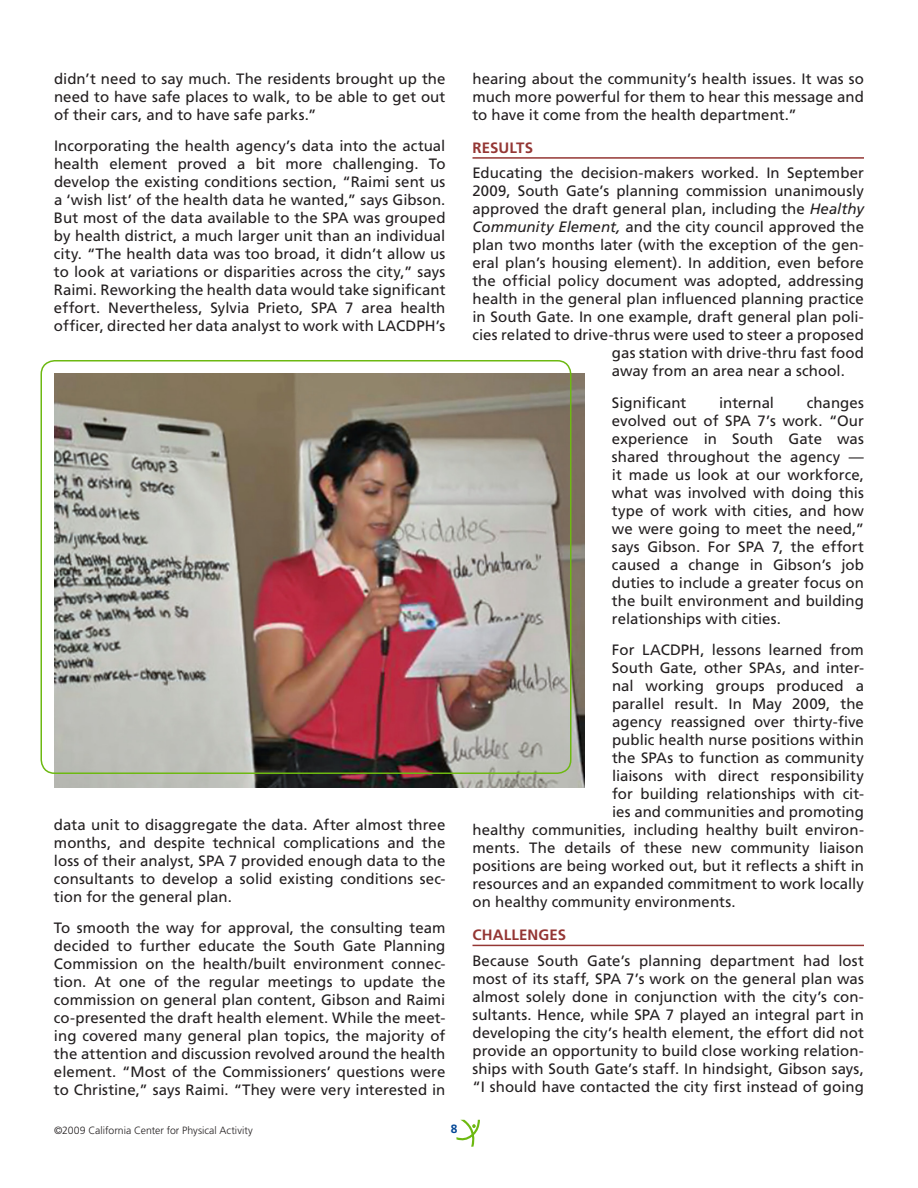
<style>
.page{position:relative;width:918px;height:1188px;background:#fff}
.page>*{position:absolute;margin:0;border:0;box-sizing:border-box;transform-origin:0 0}
.t1{font:15px/18px "Frutiger";color:#231f20;text-align:justify}
.t2{font:700 15px "Frutiger";letter-spacing:.01em;color:#943634}
.t3{font:700 12px "Frutiger";color:#044796}
.t4{font:300 10.5px "Frutiger";color:#231f20}
.s1{font-style:italic}
</style>
<div class="page">
<svg style="left:456px;top:1120px;width:24px;height:27px"></svg>
<hr style="left:472px;top:157px;width:392px;height:2px;background:#943634">
<hr style="left:472px;top:945px;width:392px;height:1px;background:#943634">
<img style="left:54px;top:374px;width:531px;height:414px">
<div style="left:40px;top:360px;width:532px;height:414px;border:2px solid #6db911;border-radius:14px"></div>
<p class="t1" style="left:54px;top:69px;width:393px">didn’t need to say much. The residents brought up the need to have safe places to walk, to be able to get out of their cars, and to have safe parks.”</p>
<p class="t1" style="left:54px;top:137px;width:393px">I ncorporating the health agency’s data into the actual health element proved a bit more challenging. To develop the existing conditions section, “Raimi sent us a ‘wish list’ of the health data he wanted,” says Gibson.<br>But most of the data available to the SPA</p>
<p class="t1" style="left:54px;top:209px;width:393px;text-indent:299px">was grouped by health district, a much larger unit than an individual city. “The health data was too broad, it didn’t allow us to look at variations or disparities across the city,” says Raimi. Reworking the health data would take significant effort. N evertheless, Sylvia Prieto, SPA</p>
<p class="t1" style="left:54px;top:299px;width:393px;text-indent:291px">7 area health officer, directed her data analyst to work with LACDP</p>
<p class="t1" style="left:425px;top:317px;width:22px">H’s</p>
<p class="t1" style="left:54px;top:815px;width:393px">data unit to disaggregate the data. After almost three months, and despite technical complications and the loss of their analyst, SPA</p>
<p class="t1" style="left:54px;top:851px;width:393px;text-indent:175px">7 provided enough data to the consultants to develop a solid existing conditions sec&shy;tion for the general plan.</p>
<p class="t1" style="left:54px;top:919px;width:393px">To smooth the way for approval, the consulting team decided to further educate the South Gate Planning Commission on the health/built environment connec&shy;tion. At one of the regular meetings to update the commission on general plan content, Gibson and Raimi co-presented the draft health element. While the meet&shy;ing covered many general plan topics, the majority of the attention and discussion revolved around the health element. “Most of the Commissioners’ questions were to Christine,” says Raimi. “They were very interested in</p>
<p class="t4" style="left:54px;top:1124px;width:200px">©2009 California Center for Physical Activity</p>
<p class="t3" style="left:451px;top:1122px;width:8px">8</p>
<p class="t1" style="left:472px;top:69px;width:393px">hearing about the community’s health issues. It was so much more powerful for them to hear this message and to have it come from the health department.”</p>
<p class="t2" style="left:473px;top:139px;width:60px">RESULTS</p>
<p class="t1" style="left:472px;top:164px;width:393px">Educating the decision-makers worked. I n September</p>
<p class="t1" style="left:472px;top:182px;width:393px">2009, South Gate’s planning commission unanimously</p>
<p class="t1" style="left:472px;top:200px;width:393px">approved the draft general plan, including the <span class="s1">Healthy</span></p>
<p class="t1" style="left:472px;top:218px;width:393px"><span class="s1">Community Element,</span> and the city council approved the</p>
<p class="t1" style="left:472px;top:236px;width:393px">plan two months later (with the exception of the gen-</p>
<p class="t1" style="left:472px;top:254px;width:393px">eral plan’s housing element). I n addition, even before</p>
<p class="t1" style="left:472px;top:272px;width:393px">the official policy document was adopted, addressing</p>
<p class="t1" style="left:472px;top:290px;width:393px">health in the general plan influenced planning practice</p>
<p class="t1" style="left:472px;top:308px;width:393px">in South Gate. I n one example, draft general plan poli-</p>
<p class="t1" style="left:472px;top:326px;width:393px">cies related to drive-thrus were used to steer a proposed</p>
<p class="t1" style="left:612px;top:344px;width:253px">gas station with drive-thru fast food</p>
<p class="t1" style="left:612px;top:362px;width:234px">away from an area near a school.</p>
<p class="t1" style="left:612px;top:393px;width:76px">Significant</p>
<p class="t1" style="left:719px;top:393px;width:57px">internal</p>
<p class="t1" style="left:807px;top:393px;width:59px">changes</p>
<p class="t1" style="left:612px;top:411px;width:123px">evolved out of SPA</p>
<p class="t1" style="left:612px;top:411px;width:254px;text-indent:146px">7’s work. “Our experience in South Gate was shared throughout the agency — it made us look at our workforce, what was involved with doing this type of work with cities, and how we were going to meet the need,” says Gibson. For SPA</p>
<p class="t1" style="left:612px;top:537px;width:254px;text-indent:160px">7, the effort caused a change in Gibson’s job duties to include a greater focus on the built environment and building relationships with cities.</p>
<p class="t1" style="left:612px;top:641px;width:41px">For LACDP</p>
<p class="t1" style="left:689px;top:641px;width:176px">H, lessons learned from</p>
<p class="t1" style="left:612px;top:659px;width:254px">South Gate, other SPAs, and inter-</p>
<p class="t1" style="left:612px;top:677px;width:254px">nal working groups produced a</p>
<p class="t1" style="left:612px;top:695px;width:253px">parallel result. I n May 2009, the</p>
<p class="t1" style="left:612px;top:713px;width:253px">agency reassigned over thirty-five</p>
<p class="t1" style="left:612px;top:731px;width:253px">public health nurse positions within</p>
<p class="t1" style="left:612px;top:749px;width:253px">the SPAs to function as community</p>
<p class="t1" style="left:612px;top:767px;width:253px">liaisons with direct responsibility</p>
<p class="t1" style="left:612px;top:785px;width:253px">for building relationships with cit-</p>
<p class="t1" style="left:612px;top:803px;width:254px">ies and communities and promoting</p>
<p class="t1" style="left:472px;top:821px;width:393px">healthy communities, including healthy built environ-</p>
<p class="t1" style="left:472px;top:839px;width:393px">ments. The details of these new community liaison</p>
<p class="t1" style="left:472px;top:857px;width:393px">positions are being worked out, but it reflects a shift in</p>
<p class="t1" style="left:472px;top:875px;width:393px">resources and an expanded commitment to work locally</p>
<p class="t1" style="left:472px;top:893px;width:265px">on healthy community environments.</p>
<p class="t2" style="left:472px;top:926px;width:94px">CHALLENGES</p>
<p class="t1" style="left:472px;top:951px;width:393px">Because South Gate’s planning department had lost most of its staff, SPA</p>
<p class="t1" style="left:472px;top:969px;width:393px;text-indent:154px">7’s work on the general plan was almost solely done in conjunction with the city’s con&shy;sultants. Hence, while SPA</p>
<p class="t1" style="left:472px;top:1005px;width:393px;text-indent:193px">7 played an integral part in developing the city’s health element, the effort did not provide an opportunity to build close working relation&shy;ships with South Gate’s staff. I n hindsight, Gibson says, “I should have contacted the city first instead of going</p>
</div>
